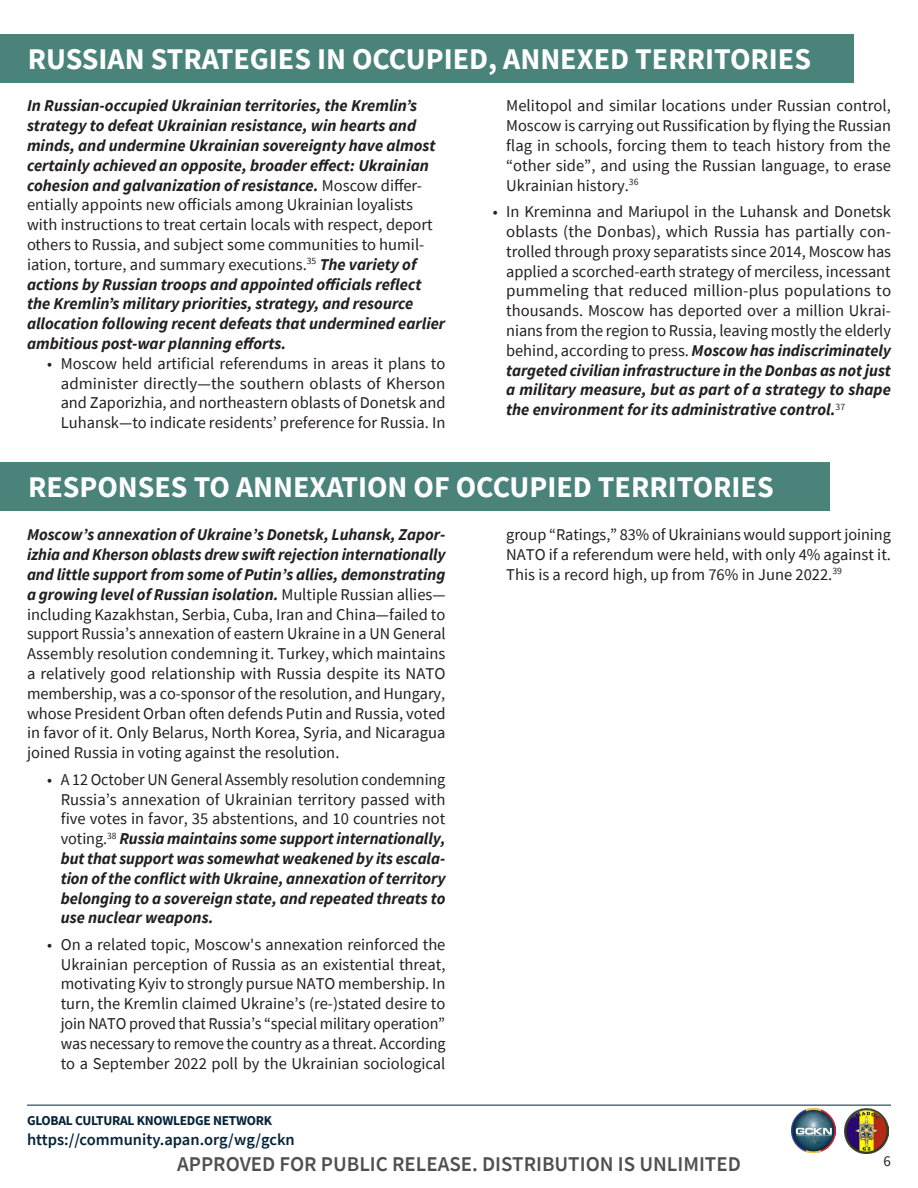
<style>
.page{position:relative;width:918px;height:1188px;background:#fff}
.page>*{position:absolute;margin:0;border:0;box-sizing:border-box;transform-origin:0 0}
.Section_Header{font:700 30px "Source Sans Pro";color:#fff}
.t1{font:600 21px "Source Sans Pro";color:#504f4f}
.Body_Copy{font:16.5px/19.8px "Source Sans Pro";color:#231f20;text-align:justify}
.t2{font:italic 700 16.5px/19.8px "Source Sans Pro";color:#231f20}
.t3{font:600 16.5px "Source Sans Pro";color:#062339}
.t4{font:15px "Source Sans Pro";color:#231f20}
.t5{font:700 13.5px "Source Sans Pro";letter-spacing:-.02em;color:#062339}
.s1{font-weight:700;font-style:italic}
.s2{font-weight:400;font-style:normal}
</style>
<div class="page">
<div style="left:0;top:34px;width:853px;height:49px;background:#49837a"></div>
<div style="left:0;top:462px;width:829px;height:49px;background:#49837a"></div>
<hr style="left:27px;top:1105px;width:864px;height:1px;background:#062339">
<img style="left:845px;top:1109px;width:44px;height:44px">
<img style="left:792px;top:1109px;width:44px;height:44px">
<p class="Section_Header" style="left:28px;top:39px;width:785px">RUSSIAN STRATEGIES IN OCCUPIED, ANNEXED TERRITORIES</p>
<p class="Body_Copy" style="left:506px;top:96px;width:386px">Melitopol and similar locations under Russian control, Moscow is carrying out Russification by flying the Russian flag in schools, forcing them to teach history from the “other side”, and using the Russian language, to erase Ukrainian history.<sup>36</sup></p>
<p class="Body_Copy" style="left:506px;top:202px;width:387px;text-indent:-14px">• In Kreminna and Mariupol in the Luhansk and Donetsk oblasts (the Donbas), which Russia has partially con&shy;trolled through proxy separatists since 2014, Moscow has applied a scorched-earth strategy of merciless, incessant pummeling that reduced million-plus populations to thousands. Moscow has deported over a million Ukrai&shy;nians from the region to Russia, leaving mostly the elderly behind, according to press. <span class="s1">Moscow has indiscriminately targeted civilian infrastructure in the Donbas as not just a military measure, but as part of a strategy to shape the environment for its administrative control.</span><sup>37</sup></p>
<p class="t2" style="left:27px;top:96px;width:420px">In Russian-occupied Ukrainian territories, the Kremlin’s strategy to defeat Ukrainian resistance, win hearts and minds, and undermine Ukrainian sovereignty have almost certainly achieved an opposite, broader effect: Ukrainian cohesion and galvanization of resistance. <span class="s2">Moscow differ&shy;entially appoints new officials among Ukrainian loyalists with instructions to treat certain locals with respect, deport others to Russia, and subject some communities to humil&shy;iation, torture, and summary executions.</span><sup>35</sup> The variety of actions by Russian troops and appointed officials reflect the Kremlin’s military priorities, strategy, and resource allocation following recent defeats that undermined earlier ambitious post-war planning efforts.</p>
<p class="Body_Copy" style="left:61px;top:353px;width:386px;text-indent:-14px">• Moscow held artificial referendums in areas it plans to administer directly—the southern oblasts of Kherson and Zaporizhia, and northeastern oblasts of Donetsk and Luhansk—to indicate residents’ preference for Russia. In</p>
<p class="Section_Header" style="left:28px;top:467px;width:747px">RESPONSES TO ANNEXATION OF OCCUPIED TERRITORIES</p>
<p class="Body_Copy" style="left:506px;top:525px;width:386px">group “Ratings,” 83% of Ukrainians would support joining NATO if a referendum were held, with only 4% against it.<br>This is a record high, up from 76% in June 2022.<sup>39</sup></p>
<p class="Body_Copy" style="left:27px;top:525px;width:420px"><span class="s1">Moscow’s annexation of Ukraine’s Donetsk, Luhansk, Zapor&shy;izhia and Kherson oblasts drew swift rejection internationally and little support from some of Putin’s allies, demonstrating a growing level of Russian isolation.</span> Multiple Russian allies— including Kazakhstan, Serbia, Cuba, Iran and China—failed to support Russia’s annexation of eastern Ukraine in a UN General Assembly resolution condemning it. Turkey, which maintains a relatively good relationship with Russia despite its NATO membership, was a co-sponsor of the resolution, and Hungary, whose President Orban often defends Putin and Russia, voted in favor of it. Only Belarus, North Korea, Syria, and Nicaragua joined Russia in voting against the resolution.</p>
<p class="t2" style="left:61px;top:769px;width:386px;text-align:justify;text-indent:-14px"><span class="s2">• A 12 October UN General Assembly resolution condemning Russia’s annexation of Ukrainian territory passed with five votes in favor, 35 abstentions, and 10 countries not voting.</span><sup>38</sup> Russia maintains some support internationally, but that support was somewhat weakened by its escala&shy;tion of the conflict with Ukraine, annexation of territory belonging to a sovereign state, and repeated threats to use nuclear weapons.</p>
<p class="Body_Copy" style="left:61px;top:934px;width:386px;text-indent:-14px">• On a related topic, Moscow's annexation reinforced the Ukrainian perception of Russia as an existential threat, motivating Kyiv to strongly pursue NATO membership. In turn, the Kremlin claimed Ukraine’s (re-)stated desire to join NATO proved that Russia’s “special military operation” was necessary to remove the country as a threat. According to a September 2022 poll by the Ukrainian sociological</p>
<p class="t5" style="left:27px;top:1111px;width:247px">GLOBAL CULTURAL KNOWLEDGE NETWORK</p>
<p class="t3" style="left:27px;top:1129px;width:269px">https://community.apan.org/wg/gckn</p>
<p class="t1" style="left:177px;top:1150px;width:565px">APPROVED FOR PUBLIC RELEASE. DISTRIBUTION IS UNLIMITED</p>
<p class="t4" style="left:884px;top:1151px;width:9px">6</p>
</div>
